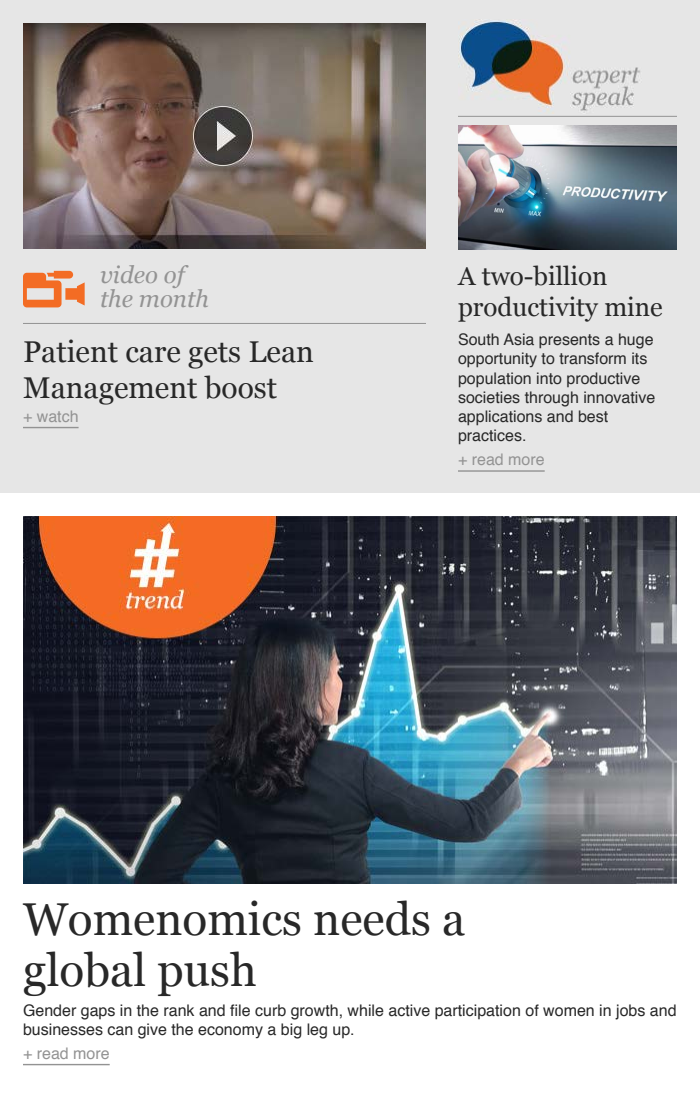
<style>
.page{position:relative;width:700px;height:1100px;background:#fff}
.page>*{position:absolute;margin:0;border:0;box-sizing:border-box;transform-origin:0 0}
.t1{font:46px/51.2px "Georgia";color:#282828}
.t2{font:30px/36px "Georgia";color:#282828}
.t3{font:26px/31.2px "Georgia";color:#282828}
.t4{font:italic 24px/24.8px "Georgia";color:#939393}
.t5{font:16px/19.2px "Helvetica";color:#282828}
.t6{font:16px "Helvetica";color:#939393}
</style>
<div class="page">
<div style="left:0;top:0;width:700px;height:493px;background:#e6e6e6"></div>
<img style="left:23px;top:23px;width:403px;height:226px">
<img style="left:23px;top:516px;width:654px;height:367px">
<img style="left:458px;top:126px;width:219px;height:124px">
<svg style="left:23px;top:271px;width:62px;height:36px"></svg>
<hr style="left:23px;top:427px;width:56px;height:1px;background:#939393">
<hr style="left:458px;top:470px;width:87px;height:2px;background:#939393">
<hr style="left:23px;top:1064px;width:87px;height:1px;background:#939393">
<hr style="left:458px;top:116px;width:219px;height:1px;background:#939393">
<hr style="left:23px;top:323px;width:403px;height:1px;background:#939393">
<img style="left:458px;top:20px;width:182px;height:94px">
<h3 class="t4" style="left:100px;top:261px;width:110px">video of the month</h3>
<h2 class="t2" style="left:23px;top:332px;width:292px">Patient care gets Lean<br>Management boost</h2>
<p class="t6" style="left:23px;top:404px;width:57px">+ watch</p>
<h3 class="t3" style="left:458px;top:259px;width:206px">A two-billion productivity mine</h3>
<p class="t5" style="left:458px;top:330px;width:199px">South Asia presents a huge opportunity to transform its population into productive societies through innovative applications and best practices.</p>
<p class="t6" style="left:458px;top:447px;width:88px">+ read more</p>
<h1 class="t1" style="left:23px;top:892px;width:444px">Womenomics needs a global push</h1>
<p class="t5" style="left:23px;top:1001px;width:655px">Gender gaps in the rank and file curb growth, while active participation of women in jobs and businesses can give the economy a big leg up.</p>
<p class="t6" style="left:23px;top:1041px;width:88px">+ read more</p>
</div>
